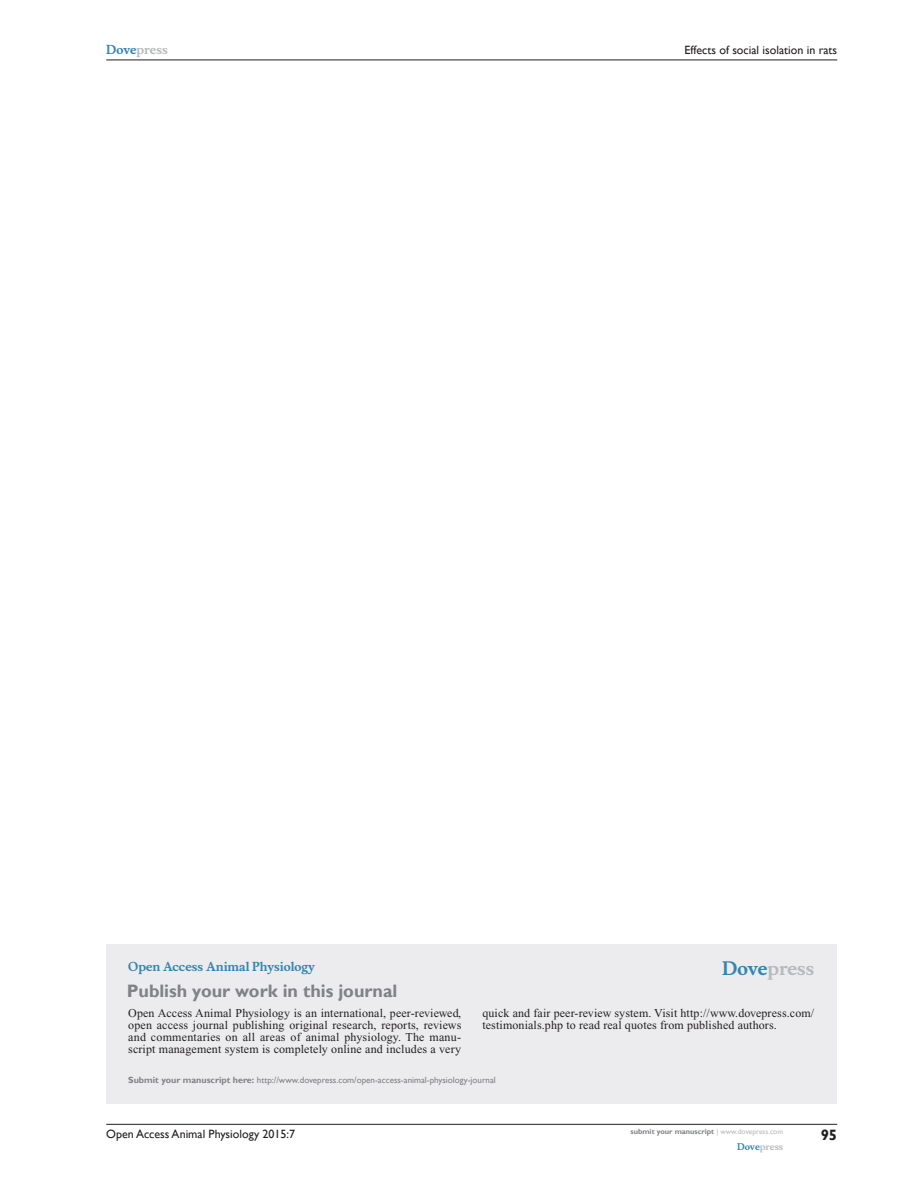
<style>
.page{position:relative;width:918px;height:1188px;background:#fff}
.page>*{position:absolute;margin:0;border:0;box-sizing:border-box;transform-origin:0 0}
.PromBx-H1{font:700 18px "Gill Sans";color:#808285}
.PromBx-Brand{font:700 18px "Musee";color:#b8b9bc}
.t1{font:700 15px "Gill Sans";color:#231f20}
.PromBx-Tx{font:12px/12px "Times New Roman";letter-spacing:.01em;color:#231f20;text-align:justify}
.t2{font:12px "Gill Sans";color:#231f20}
.PromBx-JrnlName{font:700 12px "Musee";color:#3485ae}
.t3{font:700 12px "Musee";color:#b8b9bc}
.PromBx-SubmitMssWebA{font:9px "Gill Sans";color:#808285}
.t4{font:700 9px "Musee";color:#b8b9bc}
.t5{font:700 7.5px "Gill Sans";color:#808285}
.s1{color:#3485ae}
.s2{font-weight:700}
.s3{font-weight:400;color:#b8b9bc}
</style>
<div class="page">
<div style="left:106px;top:944px;width:731px;height:159px;background:#ececee"></div>
<hr style="left:106px;top:1124px;width:731px;height:1px;background:#231f20">
<hr style="left:106px;top:60px;width:731px;height:1px;background:#231f20">
<p class="t3" style="left:106px;top:43px;width:63px"><span class="s1">Dove</span>press</p>
<p class="t2" style="left:685px;top:43px;width:154px">Effects of social isolation in rats</p>
<p class="PromBx-JrnlName" style="left:128px;top:959px;width:188px">Open Access Animal Physiology</p>
<p class="PromBx-H1" style="left:127px;top:980px;width:272px">Publish your work in this journal</p>
<p class="PromBx-Brand" style="left:722px;top:958px;width:94px"><span class="s1">Dove</span>press</p>
<p class="PromBx-Tx" style="left:128px;top:1007px;width:335px">Open Access Animal Physiology is an international, peer-reviewed, open access journal publishing original research, reports, reviews and commentaries on all areas of animal physiology. The manu&shy;script management system is completely online and includes a very</p>
<p class="PromBx-Tx" style="left:482px;top:1007px;width:333px">quick and fair peer-review system. Visit http://www.dovepress.com/ testimonials.php to read real quotes from published authors.</p>
<p class="PromBx-SubmitMssWebA" style="left:128px;top:1075px;width:369px"><span class="s2">Submit your manuscript here:</span> http://www.dovepress.com/open-access-animal-physiology-journal</p>
<p class="t2" style="left:106px;top:1127px;width:191px">Open Access Animal Physiology 2015:7</p>
<p class="t5" style="left:631px;top:1127px;width:154px">submit your manuscript <span class="s3">| www.dovepress.com</span></p>
<p class="t4" style="left:737px;top:1141px;width:48px"><span class="s1">Dove</span>press</p>
<p class="t1" style="left:821px;top:1126px;width:18px">95</p>
</div>
